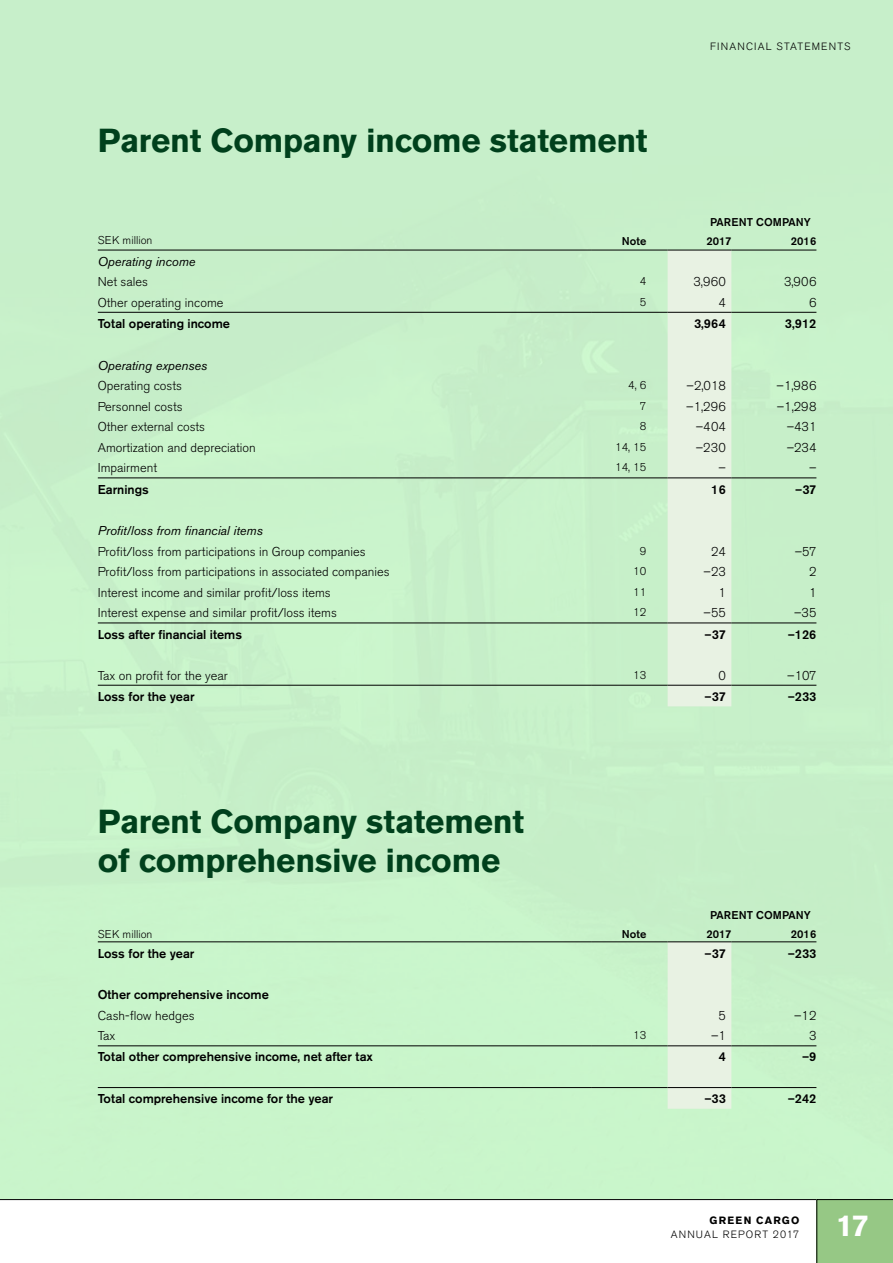
<style>
.page{position:relative;width:893px;height:1263px;background:#fff}
.page>*{position:absolute;margin:0;border:0;box-sizing:border-box;transform-origin:0 0}
.t1{font:700 33px/39px "Akzidenz Grotesk BE";letter-spacing:-.005em;color:#00401c}
.t2{font:700 30px "Akzidenz Grotesk BE";color:#fff}
.t3{font:300 12.75px "Akzidenz Grotesk BE";color:#000}
.t4{font:500 12.75px "Akzidenz Grotesk BE";color:#000}
.t5{font:italic 12.75px "Akzidenz Grotesk BE";color:#000}
.t6{font:500 11.25px "Akzidenz Grotesk BE";color:#000}
.t7{font:300 11.25px "Akzidenz Grotesk BE";color:#000}
.t8{font:300 10.5px "Akzidenz Grotesk BE";letter-spacing:.11em;color:#000}
.t9{font:700 10.5px "Akzidenz Grotesk BE";letter-spacing:.125em;color:#000}
</style>
<div class="page">
<div style="left:0;top:0;width:893px;height:1199px;background:#c7f0ca"></div>
<div style="left:668px;top:251px;width:63px;height:455px;background:#e8f2e3"></div>
<hr style="left:98px;top:250px;width:493px;height:1px;background:#000">
<hr style="left:591px;top:250px;width:77px;height:1px;background:#000">
<hr style="left:668px;top:250px;width:63px;height:1px;background:#000">
<hr style="left:731px;top:250px;width:85px;height:1px;background:#000">
<hr style="left:98px;top:312px;width:493px;height:1px;background:#000">
<hr style="left:591px;top:312px;width:77px;height:1px;background:#000">
<hr style="left:668px;top:312px;width:63px;height:1px;background:#000">
<hr style="left:731px;top:312px;width:85px;height:1px;background:#000">
<hr style="left:98px;top:478px;width:493px;height:1px;background:#000">
<hr style="left:591px;top:478px;width:77px;height:1px;background:#000">
<hr style="left:668px;top:478px;width:63px;height:1px;background:#000">
<hr style="left:731px;top:478px;width:85px;height:1px;background:#000">
<hr style="left:668px;top:623px;width:63px;height:1px;background:#000">
<hr style="left:731px;top:623px;width:85px;height:1px;background:#000">
<hr style="left:98px;top:623px;width:493px;height:1px;background:#000">
<hr style="left:591px;top:623px;width:77px;height:1px;background:#000">
<hr style="left:98px;top:685px;width:493px;height:1px;background:#000">
<hr style="left:591px;top:685px;width:77px;height:1px;background:#000">
<hr style="left:668px;top:685px;width:63px;height:1px;background:#000">
<hr style="left:731px;top:685px;width:85px;height:1px;background:#000">
<div style="left:668px;top:942px;width:63px;height:167px;background:#e8f2e3"></div>
<hr style="left:98px;top:941px;width:493px;height:1px;background:#000">
<hr style="left:591px;top:941px;width:77px;height:1px;background:#000">
<hr style="left:668px;top:941px;width:63px;height:1px;background:#000">
<hr style="left:731px;top:941px;width:85px;height:1px;background:#000">
<hr style="left:98px;top:1045px;width:493px;height:1px;background:#000">
<hr style="left:591px;top:1045px;width:77px;height:1px;background:#000">
<hr style="left:668px;top:1045px;width:63px;height:1px;background:#000">
<hr style="left:731px;top:1045px;width:85px;height:1px;background:#000">
<hr style="left:668px;top:1087px;width:63px;height:1px;background:#000">
<hr style="left:731px;top:1087px;width:85px;height:1px;background:#000">
<hr style="left:98px;top:1087px;width:493px;height:1px;background:#000">
<hr style="left:591px;top:1087px;width:77px;height:1px;background:#000">
<svg style="left:0;top:1199px;width:816px;height:2px;background:#7f7f7f"></svg>
<div style="left:816px;top:1199px;width:77px;height:64px;background:#96c885"></div>
<h1 class="t1" style="left:98px;top:122px;width:551px">Parent Company income statement</h1>
<p class="t8" style="left:710px;top:41px;width:142px">FINANCIAL STATEMENTS</p>
<p class="t6" style="left:710px;top:215px;width:102px">PARENT COMPANY</p>
<p class="t7" style="left:98px;top:234px;width:56px">SEK million</p>
<p class="t6" style="left:622px;top:234px;width:26px">Note</p>
<p class="t6" style="left:706px;top:234px;width:27px">2017</p>
<p class="t6" style="left:791px;top:234px;width:27px">2016</p>
<p class="t5" style="left:98px;top:254px;width:99px">Operating income</p>
<p class="t3" style="left:98px;top:275px;width:52px">Net sales</p>
<p class="t7" style="left:640px;top:275px;width:8px">4</p>
<p class="t3" style="left:693px;top:275px;width:34px">3,960</p>
<p class="t3" style="left:784px;top:275px;width:34px">3,906</p>
<p class="t3" style="left:98px;top:295px;width:127px">Other operating income</p>
<p class="t7" style="left:640px;top:295px;width:8px">5</p>
<p class="t3" style="left:718px;top:295px;width:9px">4</p>
<p class="t3" style="left:809px;top:295px;width:9px">6</p>
<p class="t4" style="left:98px;top:316px;width:134px">Total operating income</p>
<p class="t4" style="left:694px;top:316px;width:33px">3,964</p>
<p class="t4" style="left:785px;top:316px;width:33px">3,912</p>
<p class="t5" style="left:98px;top:357px;width:111px">Operating expenses</p>
<p class="t3" style="left:98px;top:379px;width:86px">Operating costs</p>
<p class="t7" style="left:628px;top:379px;width:20px">4, 6</p>
<p class="t3" style="left:687px;top:379px;width:41px">–2,018</p>
<p class="t3" style="left:777px;top:379px;width:41px">–1,986</p>
<p class="t3" style="left:98px;top:399px;width:86px">Personnel costs</p>
<p class="t7" style="left:640px;top:399px;width:8px">7</p>
<p class="t3" style="left:686px;top:399px;width:41px">–1,296</p>
<p class="t3" style="left:777px;top:399px;width:41px">–1,298</p>
<p class="t3" style="left:98px;top:420px;width:109px">Other external costs</p>
<p class="t7" style="left:640px;top:420px;width:8px">8</p>
<p class="t3" style="left:696px;top:420px;width:32px">–404</p>
<p class="t3" style="left:787px;top:420px;width:31px">–431</p>
<p class="t3" style="left:98px;top:440px;width:160px">Amortization and depreciation</p>
<p class="t7" style="left:615px;top:440px;width:33px">14, 15</p>
<p class="t3" style="left:696px;top:440px;width:32px">–230</p>
<p class="t3" style="left:787px;top:440px;width:31px">–234</p>
<p class="t3" style="left:98px;top:461px;width:61px">Impairment</p>
<p class="t7" style="left:615px;top:461px;width:33px">14, 15</p>
<p class="t3" style="left:718px;top:461px;width:9px">–</p>
<p class="t3" style="left:809px;top:461px;width:9px">–</p>
<p class="t4" style="left:98px;top:481px;width:52px">Earnings</p>
<p class="t4" style="left:711px;top:481px;width:16px">16</p>
<p class="t4" style="left:795px;top:481px;width:23px">–37</p>
<p class="t5" style="left:98px;top:523px;width:167px">Profit/loss from financial items</p>
<p class="t3" style="left:98px;top:544px;width:269px">Profit/loss from participations in Group companies</p>
<p class="t7" style="left:640px;top:544px;width:8px">9</p>
<p class="t3" style="left:711px;top:544px;width:16px">24</p>
<p class="t3" style="left:795px;top:544px;width:23px">–57</p>
<p class="t3" style="left:98px;top:565px;width:293px">Profit/loss from participations in associated companies</p>
<p class="t7" style="left:633px;top:565px;width:15px">10</p>
<p class="t3" style="left:704px;top:565px;width:24px">–23</p>
<p class="t3" style="left:809px;top:565px;width:9px">2</p>
<p class="t3" style="left:98px;top:585px;width:234px">Interest income and similar profit/loss items</p>
<p class="t7" style="left:633px;top:585px;width:15px">11</p>
<p class="t3" style="left:718px;top:585px;width:9px">1</p>
<p class="t3" style="left:809px;top:585px;width:9px">1</p>
<p class="t3" style="left:98px;top:606px;width:241px">Interest expense and similar profit/loss items</p>
<p class="t7" style="left:633px;top:606px;width:15px">12</p>
<p class="t3" style="left:704px;top:606px;width:24px">–55</p>
<p class="t3" style="left:794px;top:606px;width:24px">–35</p>
<p class="t4" style="left:98px;top:626px;width:146px">Loss after financial items</p>
<p class="t4" style="left:705px;top:626px;width:23px">–37</p>
<p class="t4" style="left:788px;top:626px;width:30px">–126</p>
<p class="t3" style="left:98px;top:668px;width:131px">Tax on profit for the year</p>
<p class="t7" style="left:633px;top:668px;width:15px">13</p>
<p class="t3" style="left:718px;top:668px;width:9px">0</p>
<p class="t3" style="left:787px;top:668px;width:31px">–107</p>
<p class="t4" style="left:98px;top:689px;width:98px">Loss for the year</p>
<p class="t4" style="left:705px;top:689px;width:23px">–37</p>
<p class="t4" style="left:788px;top:689px;width:30px">–233</p>
<h1 class="t1" style="left:98px;top:802px;width:428px">Parent Company statement of comprehensive income</h1>
<p class="t6" style="left:710px;top:908px;width:102px">PARENT COMPANY</p>
<p class="t7" style="left:98px;top:927px;width:56px">SEK million</p>
<p class="t6" style="left:622px;top:927px;width:26px">Note</p>
<p class="t6" style="left:706px;top:927px;width:27px">2017</p>
<p class="t6" style="left:791px;top:927px;width:27px">2016</p>
<p class="t4" style="left:98px;top:945px;width:98px">Loss for the year</p>
<p class="t4" style="left:705px;top:945px;width:23px">–37</p>
<p class="t4" style="left:788px;top:945px;width:30px">–233</p>
<p class="t4" style="left:98px;top:987px;width:173px">Other comprehensive income</p>
<p class="t3" style="left:98px;top:1008px;width:98px">Cash-flow hedges</p>
<p class="t3" style="left:718px;top:1008px;width:9px">5</p>
<p class="t3" style="left:794px;top:1008px;width:24px">–12</p>
<p class="t3" style="left:98px;top:1029px;width:19px">Tax</p>
<p class="t7" style="left:633px;top:1029px;width:15px">13</p>
<p class="t3" style="left:711px;top:1029px;width:16px">–1</p>
<p class="t3" style="left:809px;top:1029px;width:9px">3</p>
<p class="t4" style="left:98px;top:1049px;width:277px">Total other comprehensive income, net after tax</p>
<p class="t4" style="left:719px;top:1049px;width:9px">4</p>
<p class="t4" style="left:802px;top:1049px;width:16px">–9</p>
<p class="t4" style="left:98px;top:1091px;width:237px">Total comprehensive income for the year</p>
<p class="t4" style="left:704px;top:1091px;width:23px">–33</p>
<p class="t4" style="left:788px;top:1091px;width:30px">–242</p>
<p class="t9" style="left:709px;top:1214px;width:91px">GREEN CARGO</p>
<p class="t8" style="left:671px;top:1228px;width:130px">ANNUAL REPORT 2017</p>
<h2 class="t2" style="left:836px;top:1208px;width:34px">17</h2>
</div>
